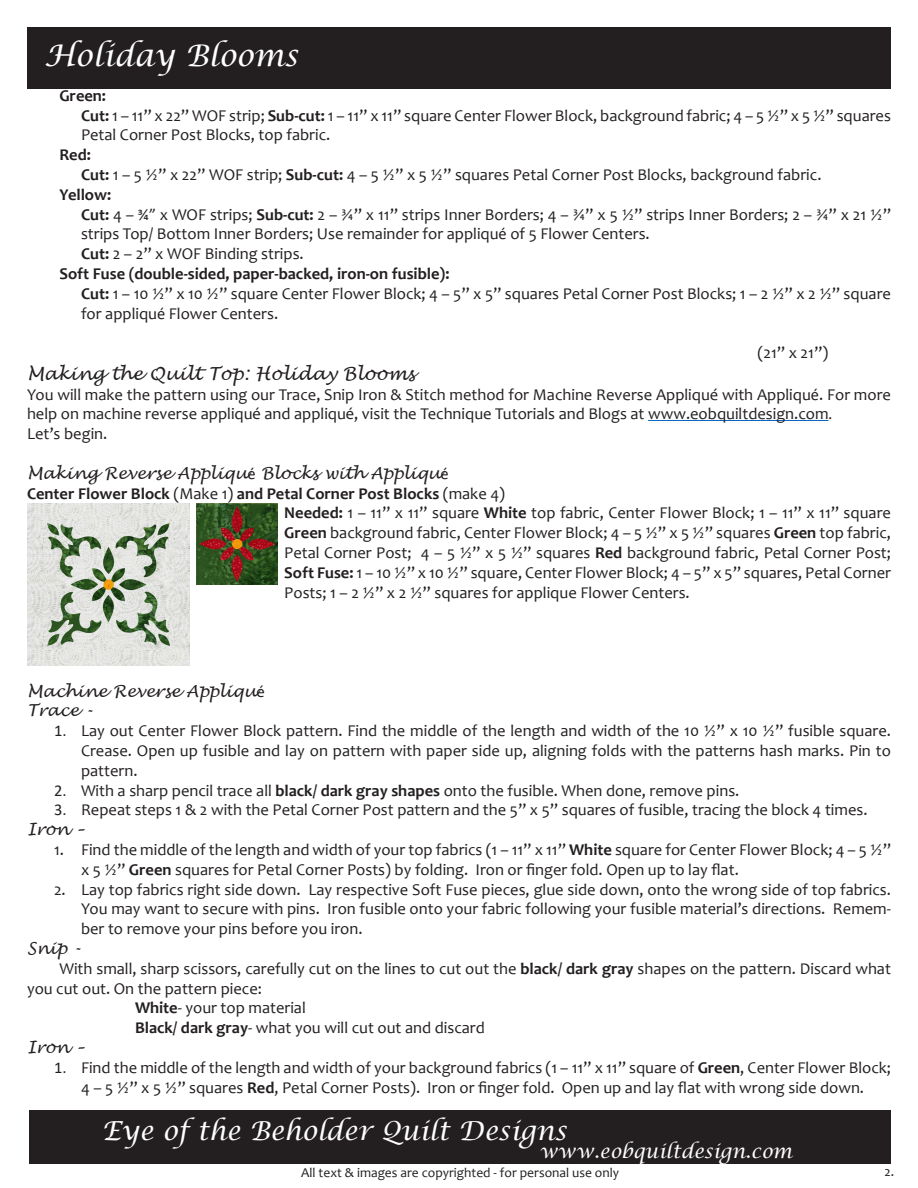
<style>
.page{position:relative;width:918px;height:1188px;background:#fff}
.page>*{position:absolute;margin:0;border:0;box-sizing:border-box;transform-origin:0 0}
.t1{font:italic 30px "Lucida Calligraphy";color:#fff}
.t2{font:italic 26.25px "Lucida Calligraphy";color:#fff}
.t3{font:italic 19.2px "Lucida Calligraphy";color:#fff}
.No_Spacing{font:italic 18px "Lucida Handwriting";color:#231f20}
.No_Spacing-2{font:16.5px/19.8px "Candara";color:#231f20}
.No_Spacing-3{font:700 16.5px "Candara";color:#231f20}
.No_Spacing-4{font:italic 16.5px "Lucida Handwriting";color:#231f20}
.t4{font:13.5px "Candara";color:#231f20}
.s1{font-weight:700}
.s2{font-family:"Calibri"}
.s3{font-family:"Myriad Pro"}
.s4{font-family:"Calibri";font-style:normal}
.s5{font-weight:400}
.s6{font-family:"Myriad Pro";font-style:normal}
</style>
<div class="page">
<hr style="left:648px;top:420px;width:181px;height:1px;background:#0563c1">
<div style="left:27px;top:27px;width:864px;height:62px;background:#231f20"></div>
<div style="left:29px;top:1110px;width:862px;height:54px;background:#231f20"></div>
<img style="left:27px;top:503px;width:162px;height:162px">
<img style="left:197px;top:503px;width:81px;height:81px">
<p class="t1" style="left:44px;top:38px;width:255px">Holiday Blooms</p>
<p class="No_Spacing-3" style="left:59px;top:85px;width:48px">Green:</p>
<p class="No_Spacing-2" style="left:81px;top:105px;width:811px"><span class="s1">Cut:</span> 1 – 11” x 22” WOF strip; <span class="s1">Sub-cut:</span> 1 – 11” x 11” square Center Flower Block, background fabric; 4 – 5 ½” x 5 ½” squares<br>Petal Corner Post Blocks, top fabric.</p>
<p class="No_Spacing-3" style="left:59px;top:144px;width:33px">Red:</p>
<p class="No_Spacing-2" style="left:81px;top:165px;width:742px"><span class="s1">Cut:</span> 1 – 5 ½” x 22” WOF strip; <span class="s1">Sub-cut:</span> 4 – 5 ½” x 5 ½” squares Petal Corner Post Blocks, background fabric.</p>
<p class="No_Spacing-3" style="left:59px;top:184px;width:53px">Yellow:</p>
<p class="No_Spacing-2" style="left:81px;top:204px;width:811px"><span class="s1">Cut:</span> 4 – <span class="s2">¾”</span> x WOF strips; <span class="s1">Sub-cut:</span> 2 – ¾” x 11” strips Inner Borders; 4 – ¾” x 5 ½” strips Inner Borders; 2 – ¾” x 21 ½” strips Top/ Bottom Inner Borders; Use remainder for appliqu<span class="s2">é</span> of 5 Flower Centers.</p>
<p class="No_Spacing-2" style="left:81px;top:244px;width:224px"><span class="s1">Cut:</span> 2 – 2” x WOF Binding strips.</p>
<p class="No_Spacing-3" style="left:59px;top:263px;width:392px">Soft Fuse (double-sided, paper-backed, iron-on fusible):</p>
<p class="No_Spacing-2" style="left:81px;top:283px;width:811px"><span class="s1">Cut:</span> 1 – 10 ½” x 10 ½” square Center Flower Block; 4 – 5” x 5” squares Petal Corner Post Blocks; 1 – 2 ½” x 2 ½” square for appliqu<span class="s2">é</span> Flower Centers.</p>
<p class="No_Spacing-2" style="left:758px;top:343px;width:72px">(21” x 21”)</p>
<p class="No_Spacing" style="left:27px;top:363px;width:389px">Making the Quilt Top: Holiday Blooms</p>
<p class="No_Spacing-2" style="left:27px;top:384px;width:866px">You will make the pattern using our Trace, Snip Iron &amp; Stitch method for Machine Reverse Appliqué with Appliqu<span class="s2">é</span>. For more help on machine reverse appliqu<span class="s3">é</span> and appliqu<span class="s3">é</span>, visit the Technique Tutorials and Blogs at www.eobquiltdesign.com<span class="s3">.</span></p>
<p class="No_Spacing-2" style="left:27px;top:424px;width:82px">Let’s begin.</p>
<p class="No_Spacing-4" style="left:27px;top:463px;width:423px">Making Reverse Appliqu<span class="s4">é</span> Blocks with Appliqu<span class="s4">é</span></p>
<p class="No_Spacing-3" style="left:27px;top:483px;width:480px">Center Flower Block <span class="s5">(Make 1)</span> and Petal Corner Post Blocks <span class="s5">(make 4)</span></p>
<p class="No_Spacing-2" style="left:284px;top:503px;width:608px;text-align:justify"><span class="s1">Needed:</span> 1 – 11” x 11” square <span class="s1">White</span> top fabric, Center Flower Block; 1 – 11” x 11” square <span class="s1">Green</span> background fabric, Center Flower Block; 4 – 5 ½” x 5 ½” squares <span class="s1">Green</span> top fabric, Petal Corner Post; 4 – 5 ½” x 5 ½” squares <span class="s1">Red</span> background fabric, Petal Corner Post; <span class="s1">Soft Fuse:</span> 1 – 10 ½” x 10 ½” square, Center Flower Block; 4 – 5” x 5” squares, Petal Corner Posts; 1 – 2 ½” x 2 ½” squares for applique Flower Centers.</p>
<p class="No_Spacing-4" style="left:27px;top:681px;width:239px">Machine Reverse Appliqu<span class="s6">é</span></p>
<p class="No_Spacing-4" style="left:27px;top:701px;width:67px">Trace -</p>
<p class="No_Spacing-2" style="left:81px;top:721px;width:812px;text-align:justify;text-indent:-27px"><span class="s2">1.</span> Lay out Center Flower Block pattern. Find the middle of the length and width of the 10 ½” x 10 ½” fusible square.<br>Crease. Open up fusible and lay on pattern with paper side up, aligning folds with the patterns hash marks. Pin to pattern.</p>
<p class="No_Spacing-2" style="left:54px;top:780px;width:687px"><span class="s2">2.</span> With a sharp pencil trace all <span class="s1">black/ dark gray shapes</span> onto the fusible. When done, remove pins.</p>
<p class="No_Spacing-2" style="left:54px;top:800px;width:815px"><span class="s2">3.</span> Repeat steps 1 &amp; 2 with the Petal Corner Post pattern and the 5” x 5” squares of fusible, tracing the block 4 times.</p>
<p class="No_Spacing-4" style="left:27px;top:819px;width:58px">Iron –</p>
<p class="No_Spacing-2" style="left:81px;top:840px;width:811px;text-indent:-27px">1. Find the middle of the length and width of your top fabrics (1 – 11” x 11” <span class="s1">White</span> square for Center Flower Block; 4 – 5 ½” x 5 ½” <span class="s1">Green</span> squares for Petal Corner Posts) by folding. Iron or finger fold. Open up to lay flat.</p>
<p class="No_Spacing-2" style="left:81px;top:879px;width:812px;text-align:justify;text-indent:-27px">2. Lay top fabrics right side down. Lay respective Soft Fuse pieces, glue side down, onto the wrong side of top fabrics.<br>You may want to secure with pins. Iron fusible onto your fabric following your fusible material’s directions. Remem&shy;ber to remove your pins before you iron.</p>
<p class="No_Spacing-4" style="left:27px;top:938px;width:55px">Snip -</p>
<p class="No_Spacing-2" style="left:27px;top:958px;width:866px;text-indent:32px">With small, sharp scissors, carefully cut on the lines to cut out the <span class="s1">black/ dark gray</span> shapes on the pattern. Discard what you cut out. On the pattern piece:</p>
<p class="No_Spacing-2" style="left:135px;top:998px;width:172px"><span class="s1">White</span>- your top material</p>
<p class="No_Spacing-2" style="left:135px;top:1018px;width:351px"><span class="s1">Black/ dark gray</span>- what you will cut out and discard</p>
<p class="No_Spacing-4" style="left:27px;top:1037px;width:58px">Iron –</p>
<p class="No_Spacing-2" style="left:54px;top:1057px;width:839px;text-align:center"><span class="s2">1.</span> Find the middle of the length and width of your background fabrics (1 – 11” x 11” square of <span class="s1">Green</span>, Center Flower Block;<br>4 – 5 ½” x 5 ½” squares <span class="s1">Red</span>, Petal Corner Posts). Iron or finger fold. Open up and lay flat with wrong side down.</p>
<p class="t2" style="left:102px;top:1114px;width:466px">Eye of the Beholder Quilt Designs</p>
<p class="t3" style="left:540px;top:1139px;width:254px">www.eobquiltdesign.com</p>
<p class="t4" style="left:301px;top:1164px;width:320px">All text &amp; images are copyrighted - for personal use only</p>
<p class="t4" style="left:885px;top:1163px;width:11px">2.</p>
</div>
